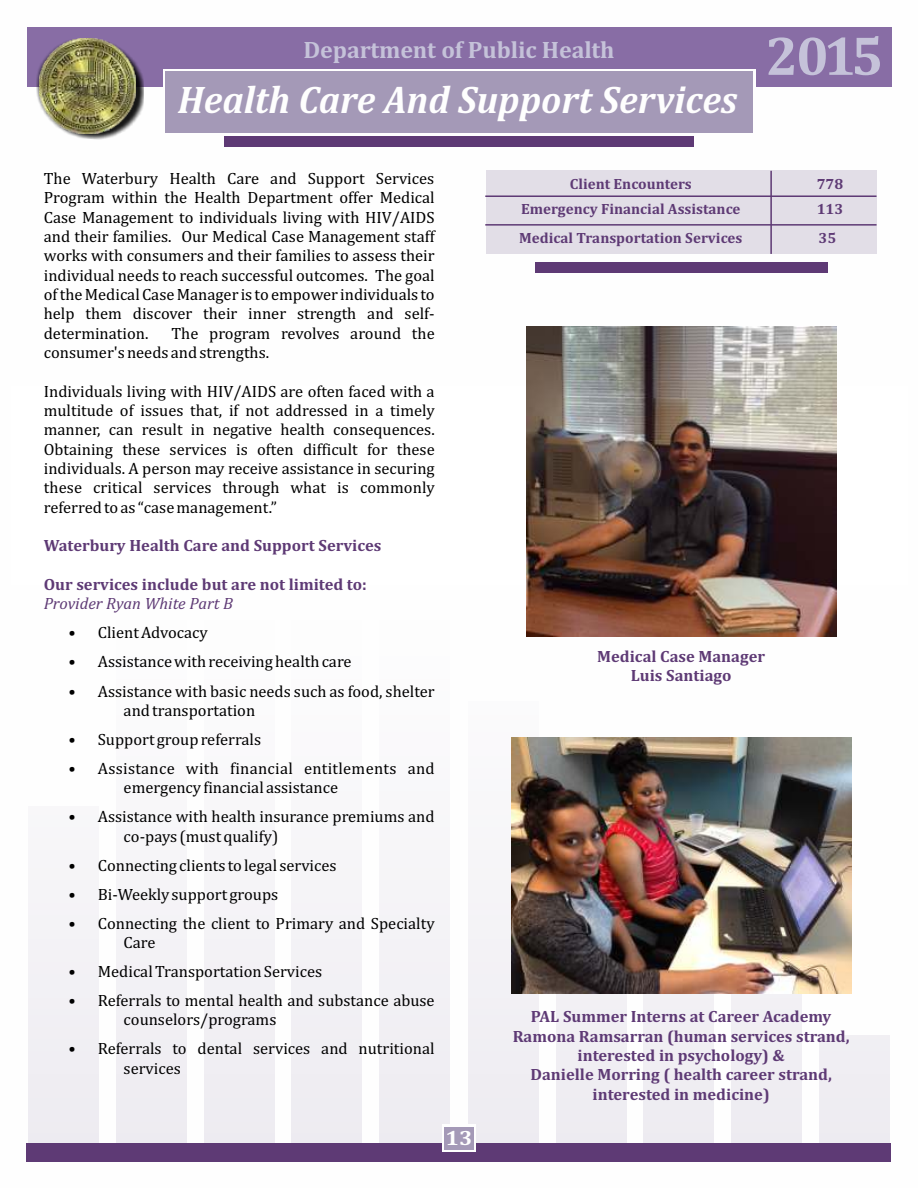
<style>
.page{position:relative;width:918px;height:1188px;background:#fff}
.page>*{position:absolute;margin:0;border:0;box-sizing:border-box;transform-origin:0 0}
.t1{font:700 55.5px "Cambria";color:#c5c2d9}
.t2{font:italic 700 39px "Cambria";color:#fefefe;scale:.96 1}
.t3{font:700 24px "Cambria";letter-spacing:-.005em;color:#c5c2d9}
.t4{font:700 21px "Cambria";color:#fefefe;scale:1.09 1}
.t5{font:16.5px/19.4px "Cambria";color:#000}
.t6{font:700 16.5px/19.4px "Cambria";color:#5e3a75;text-align:center}
.t7{font:16.5px/19.4px "Cambria";letter-spacing:.02em;color:#000}
.t8{font:italic 16.5px "Cambria";color:#5e3a75}
.t9{font:700 15px "Cambria";color:#5e3a75}
</style>
<div class="page">
<div style="left:11px;top:386px;width:896px;height:788px;background:linear-gradient(to right,#faf9fb,#f9f8fa)"></div>
<div style="left:27px;top:1143px;width:864px;height:18px;background:#5e3a75"></div>
<div style="left:442px;top:1125px;width:34px;height:27px;background:#fefefe"></div>
<div style="left:444px;top:1127px;width:30px;height:23px;background:#a499b7"></div>
<div style="left:224px;top:128px;width:470px;height:18px;background:#5e3a75"></div>
<div style="left:27px;top:27px;width:864px;height:59px;background:#886da5"></div>
<svg style="left:37px;top:63px;width:107px;height:77px"></svg>
<img style="left:39px;top:38px;width:97px;height:95px">
<svg style="left:163px;top:69px;width:592px;height:67px;fill:#fefefe"></svg>
<div style="left:165px;top:72px;width:588px;height:61px;background:#a499b7"></div>
<div style="left:486px;top:171px;width:391px;height:83px;background:#e2dee7"></div>
<hr style="left:770px;top:171px;width:2px;height:83px;background:#5e3a75">
<div style="left:535px;top:262px;width:293px;height:10px;background:#5e3a75"></div>
<hr style="left:485px;top:224px;width:392px;height:2px;background:#5e3a75">
<hr style="left:485px;top:195px;width:392px;height:2px;background:#5e3a75">
<img style="left:526px;top:326px;width:311px;height:311px">
<img style="left:511px;top:738px;width:341px;height:255px">
<h3 class="t3" style="left:303px;top:39px;width:313px">Department of Public Health</h3>
<h1 class="t1" style="left:766px;top:32px;width:119px">2015</h1>
<h2 class="t2" style="left:178px;top:83px;width:584px">Health Care And Support Services</h2>
<p class="t5" style="left:44px;top:170px;width:392px;text-align:justify">The Waterbury Health Care and Support Services Program within the Health Department offer Medical Case Management to individuals living with HIV/AIDS and their families. Our Medical Case Management staff works with consumers and their families to assess their individual needs to reach successful outcomes. The goal of the Medical Case Manager is to empower individuals to help them discover their inner strength and self&shy;determination.</p>
<p class="t5" style="left:44px;top:324px;width:392px;text-indent:128px">The program revolves around the consumer's needs and strengths.</p>
<p class="t5" style="left:44px;top:382px;width:392px;text-align:justify">Individuals living with HIV/AIDS are often faced with a multitude of issues that, if not addressed in a timely manner, can result in negative health consequences.<br>Obtaining these services is often difficult for these individuals. A person may receive assistance in securing these critical services through what is commonly referred to as “case management.”</p>
<p class="t6" style="left:44px;top:537px;width:339px">Waterbury Health Care and Support Services</p>
<p class="t6" style="left:44px;top:576px;width:325px">Our services include but are not limited to:</p>
<p class="t8" style="left:44px;top:597px;width:191px">Provider Ryan White Part B</p>
<p class="t5" style="left:69px;top:624px;width:141px">• Client Advocacy</p>
<p class="t5" style="left:69px;top:653px;width:285px">• Assistance with receiving health care</p>
<p class="t5" style="left:124px;top:682px;width:313px;text-indent:-55px">• Assistance with basic needs such as food, shelter and transportation</p>
<p class="t5" style="left:69px;top:731px;width:194px">• Support group referrals</p>
<p class="t7" style="left:124px;top:760px;width:313px;text-indent:-55px">• Assistance with financial entitlements and emergency financial assistance</p>
<p class="t5" style="left:124px;top:808px;width:313px;text-indent:-55px">• Assistance with health insurance premiums and co-pays (must qualify)</p>
<p class="t5" style="left:69px;top:856px;width:270px">• Connecting clients to legal services</p>
<p class="t5" style="left:69px;top:885px;width:211px">• Bi-Weekly support groups</p>
<p class="t5" style="left:124px;top:914px;width:313px;text-indent:-55px">• Connecting the client to Primary and Specialty<br>Care</p>
<p class="t5" style="left:69px;top:963px;width:255px">• Medical Transportation Services</p>
<p class="t5" style="left:124px;top:992px;width:313px;text-indent:-55px">• Referrals to mental health and substance abuse counselors/programs</p>
<p class="t5" style="left:124px;top:1040px;width:312px;text-indent:-55px">• Referrals to dental services and nutritional services</p>
<p class="t4" style="left:446px;top:1129px;width:26px">13</p>
<p class="t9" style="left:570px;top:177px;width:123px">Client Encounters</p>
<p class="t9" style="left:817px;top:177px;width:28px">778</p>
<p class="t9" style="left:521px;top:202px;width:221px">Emergency Financial Assistance</p>
<p class="t9" style="left:817px;top:202px;width:28px">113</p>
<p class="t9" style="left:519px;top:232px;width:225px">Medical Transportation Services</p>
<p class="t9" style="left:819px;top:231px;width:19px">35</p>
<p class="t6" style="left:597px;top:648px;width:169px">Medical Case Manager<br>Luis Santiago</p>
<p class="t6" style="left:513px;top:1008px;width:338px">PAL Summer Interns at Career Academy Ramona Ramsarran (human services strand, interested in psychology) &amp;<br>Danielle Morring ( health career strand, interested in medicine)</p>
</div>
